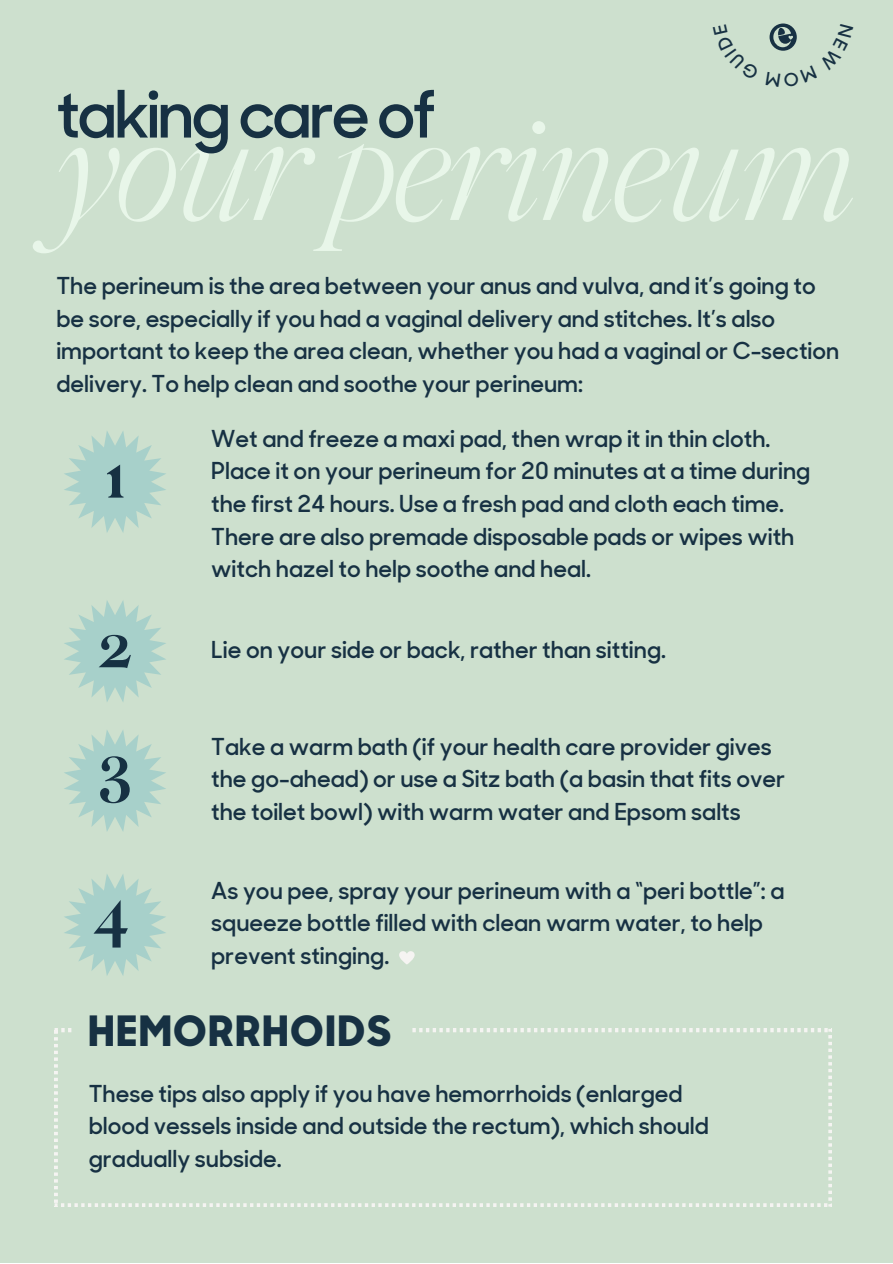
<style>
.page{position:relative;width:893px;height:1264px;background:#fff}
.page>*{position:absolute;margin:0;border:0;box-sizing:border-box;transform-origin:0 0}
.t1{font:italic 140.7px "Wulkan Display";letter-spacing:-.045em;color:#e8f6e9}
.t2{font:600 65.25px "Sharp Sans Display No 1";letter-spacing:-.045em;color:#173143}
.t3{font:700 63.15px "Wulkan Display";color:#173143}
.t4{font:800 41.55px "Sharp Sans Display No 1";letter-spacing:.065em;color:#173143}
.t5{font:600 23.25px/32.5px "Sharp Sans Display No 1";color:#173143}
</style>
<div class="page">
<div style="left:0;top:0;width:892px;height:1262px;background:#cde0ce"></div>
<svg style="left:399px;top:951px;width:15px;height:13px"></svg>
<svg style="left:55px;top:1028px;width:776px;height:178px"></svg>
<svg style="left:64px;top:431px;width:102px;height:102px"></svg>
<svg style="left:64px;top:600px;width:102px;height:102px"></svg>
<svg style="left:64px;top:730px;width:102px;height:101px"></svg>
<svg style="left:64px;top:874px;width:102px;height:102px"></svg>
<div style="left:72px;top:1006px;width:338px;height:59px;background:#cde0ce;border-radius:15px"></div>
<svg style="left:769px;top:23px;width:28px;height:28px"></svg>
<h2 class="t2" style="left:56px;top:89px;width:381px">takingcareof</h2>
<h1 class="t1" style="left:55px;top:87px;width:805px">your perineum</h1>
<p class="t5" style="left:56px;top:272px;width:784px">The perineum is the area between your anus and vulva, and it’s going to be sore, especially if you had a vaginal delivery and stitches. It’s also important to keep the area clean, whether you had a vaginal or C-section delivery. To help clean and soothe your perineum:</p>
<h3 class="t3" style="left:105px;top:438px;width:22px">1</h3>
<h3 class="t3" style="left:99px;top:607px;width:35px">2</h3>
<h3 class="t3" style="left:100px;top:729px;width:33px">3</h3>
<h3 class="t3" style="left:94px;top:874px;width:35px">4</h3>
<p class="t5" style="left:211px;top:424px;width:600px">Wet and freeze a maxi pad, then wrap it in thin cloth.<br>Place it on your perineum for 20 minutes at a time during the first 24 hours. Use a fresh pad and cloth each time.<br>There are also premade disposable pads or wipes with witch hazel to help soothe and heal.</p>
<p class="t5" style="left:211px;top:635px;width:456px">Lie on your side or back, rather than sitting.</p>
<p class="t5" style="left:211px;top:732px;width:575px">Take a warm bath (if your health care provider gives the go-ahead) or use a Sitz bath (a basin that fits over the toilet bowl) with warm water and Epsom salts</p>
<p class="t5" style="left:211px;top:876px;width:575px">As you pee, spray your perineum with a “peri bottle”: a squeeze bottle filled with clean warm water, to help prevent stinging.</p>
<h3 class="t4" style="left:89px;top:1015px;width:304px">HEMORRHOIDS</h3>
<p class="t5" style="left:89px;top:1079px;width:621px">These tips also apply if you have hemorrhoids (enlarged blood vessels inside and outside the rectum), which should gradually subside.</p>
</div>
